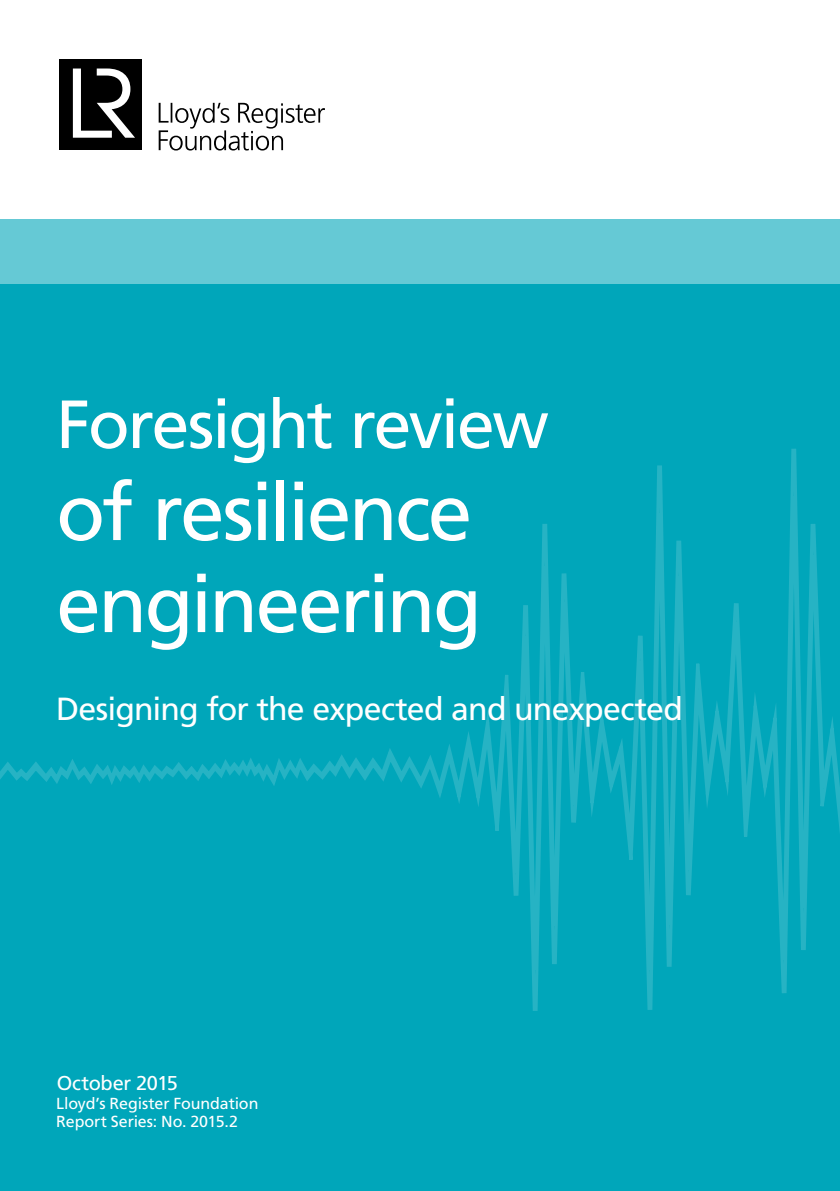
<style>
.page{position:relative;width:840px;height:1191px;background:#fff}
.page>*{position:absolute;margin:0;border:0;box-sizing:border-box;transform-origin:0 0}
.t1{font:80px/92px "Frutiger LT Std";letter-spacing:-.04em;color:#fff}
.t2{font:68px "Frutiger LT Std";letter-spacing:-.035em;color:#fff}
.t3{font:32px "Frutiger LT Std";letter-spacing:-.025em;color:#fff}
.t4{font:20px "Frutiger LT Std";letter-spacing:-.015em;color:#fff}
.t5{font:16px/18px "Frutiger LT Std";letter-spacing:-.01em;color:#fff}
</style>
<div class="page">
<div style="left:0;top:219px;width:839px;height:972px;background:#00a6ba"></div>
<svg style="left:0;top:448px;width:839px;height:563px"></svg>
<div style="left:60px;top:60px;width:82px;height:90px;background:#000"></div>
<svg style="left:73px;top:68px;width:62px;height:70px"></svg>
<svg style="left:158px;top:103px;width:167px;height:47px"></svg>
<div style="left:0;top:219px;width:839px;height:64px;background:#65c9d5"></div>
<h2 class="t2" style="left:56px;top:384px;width:494px">Foresight review</h2>
<h1 class="t1" style="left:56px;top:466px;width:427px">of resilience engineering</h1>
<h3 class="t3" style="left:56px;top:690px;width:628px">Designing for the expected and unexpected</h3>
<p class="t4" style="left:57px;top:1071px;width:123px">October 2015</p>
<p class="t5" style="left:56px;top:1094px;width:203px">Lloyd’s Register Foundation<br>Report Series: No. 2015.2</p>
</div>
